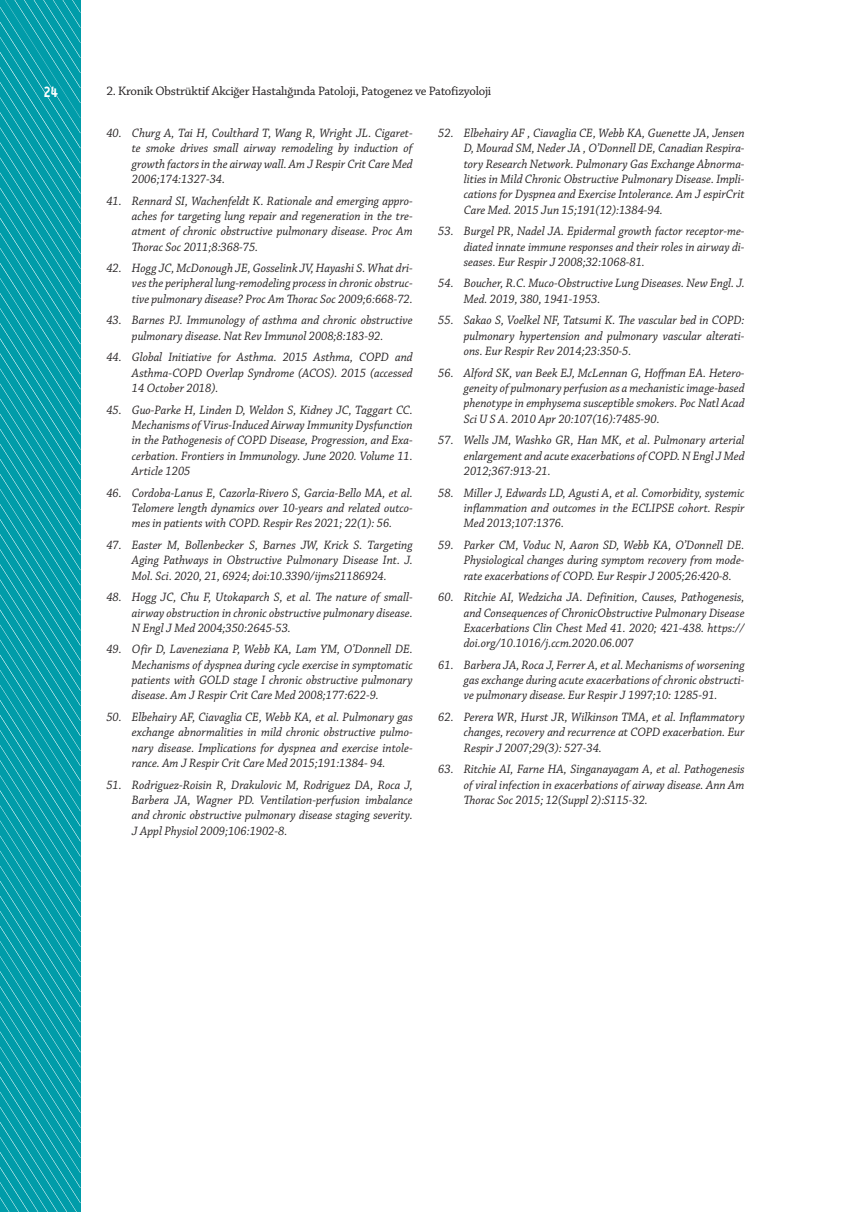
<style>
.page{position:relative;width:851px;height:1212px;background:#fff}
.page>*{position:absolute;margin:0;border:0;box-sizing:border-box;transform-origin:0 0}
.t1{font:700 15px "Alwyn OT";color:#fff;scale:.85 1}
.t2{font:12.9px "Chaparral Pro";letter-spacing:-.02em;color:#231f20}
.t3{font:italic 12.75px/15.3px "Chaparral Pro";color:#231f20;text-align:justify;scale:.95 1}
</style>
<div class="page">
<svg style="left:0;top:0;width:80px;height:1212px;background:#0ea1ad"></svg>
<p class="t1" style="left:43px;top:82px;width:19px">24</p>
<p class="t2" style="left:106px;top:84px;width:386px">2. Kronik Obstrüktif Akciğer Hastalığında Patoloji, Patogenez ve Patofizyoloji</p>
<p class="t3" style="left:132px;top:126px;width:297px;text-indent:-26px">40. Churg A, Tai H, Coulthard T, Wang R, Wright JL. Cigaret&shy;te smoke drives small airway remodeling by induction of growth factors in the airway wall. Am J Respir Crit Care Med 2006;174:1327-34.</p>
<p class="t3" style="left:132px;top:193px;width:297px;text-indent:-26px">41. Rennard SI, Wachenfeldt K. Rationale and emerging appro&shy;aches for targeting lung repair and regeneration in the tre&shy;atment of chronic obstructive pulmonary disease. Proc Am Thorac Soc 2011;8:368-75.</p>
<p class="t3" style="left:132px;top:261px;width:297px;text-indent:-26px">42. Hogg JC, McDonough JE, Gosselink JV, Hayashi S. What dri&shy;ves the peripheral lung-remodeling process in chronic obstruc&shy;tive pulmonary disease? Proc Am Thorac Soc 2009;6:668-72.</p>
<p class="t3" style="left:106px;top:313px;width:324px;text-align:center">43. Barnes PJ. Immunology of asthma and chronic obstructive pulmonary disease. Nat Rev Immunol 2008;8:183-92.</p>
<p class="t3" style="left:132px;top:350px;width:297px;text-indent:-26px">44. Global Initiative for Asthma. 2015 Asthma, COPD and Asthma-COPD Overlap Syndrome (ACOS). 2015 (accessed 14 October 2018).</p>
<p class="t3" style="left:132px;top:403px;width:297px;text-indent:-26px">45. Guo-Parke H, Linden D, Weldon S, Kidney JC, Taggart CC.<br>Mechanisms of Virus-Induced Airway Immunity Dysfunction in the Pathogenesis of COPD Disease, Progression, and Exa&shy;cerbation. Frontiers in Immunology. June 2020. Volume 11.<br>Article 1205</p>
<p class="t3" style="left:132px;top:485px;width:297px;text-indent:-26px">46. Cordoba-Lanus E, Cazorla-Rivero S, Garcia-Bello MA, et al.<br>Telomere length dynamics over 10-years and related outco&shy;mes in patients with COPD. Respir Res 2021; 22(1): 56.</p>
<p class="t3" style="left:132px;top:538px;width:297px;text-indent:-26px">47. Easter M, Bollenbecker S, Barnes JW, Krick S. Targeting Aging Pathways in Obstructive Pulmonary Disease Int. J.<br>Mol. Sci. 2020, 21, 6924; doi:10.3390/ijms21186924.</p>
<p class="t3" style="left:132px;top:590px;width:297px;text-indent:-26px">48. Hogg JC, Chu F, Utokaparch S, et al. The nature of small&shy;airway obstruction in chronic obstructive pulmonary disease.<br>N Engl J Med 2004;350:2645-53.</p>
<p class="t3" style="left:132px;top:642px;width:297px;text-indent:-26px">49. Ofir D, Laveneziana P, Webb KA, Lam YM, O’Donnell DE.<br>Mechanisms of dyspnea during cycle exercise in symptomatic patients with GOLD stage I chronic obstructive pulmonary disease. Am J Respir Crit Care Med 2008;177:622-9.</p>
<p class="t3" style="left:132px;top:710px;width:297px;text-indent:-26px">50. Elbehairy AF, Ciavaglia CE, Webb KA, et al. Pulmonary gas exchange abnormalities in mild chronic obstructive pulmo&shy;nary disease. Implications for dyspnea and exercise intole&shy;rance. Am J Respir Crit Care Med 2015;191:1384- 94.</p>
<p class="t3" style="left:132px;top:777px;width:297px;text-indent:-26px">51. Rodriguez-Roisin R, Drakulovic M, Rodriguez DA, Roca J, Barbera JA, Wagner PD. Ventilation-perfusion imbalance and chronic obstructive pulmonary disease staging severity.<br>J Appl Physiol 2009;106:1902-8.</p>
<p class="t3" style="left:463px;top:126px;width:297px;text-indent:-26px">52. Elbehairy AF , Ciavaglia CE, Webb KA, Guenette JA, Jensen D, Mourad SM, Neder JA , O’Donnell DE, Canadian Respira&shy;tory Research Network. Pulmonary Gas Exchange Abnorma&shy;lities in Mild Chronic Obstructive Pulmonary Disease. Impli&shy;cations for Dyspnea and Exercise Intolerance. Am J espirCrit Care Med. 2015 Jun 15;191(12):1384-94.</p>
<p class="t3" style="left:463px;top:224px;width:297px;text-indent:-26px">53. Burgel PR, Nadel JA. Epidermal growth factor receptor-me&shy;diated innate immune responses and their roles in airway di&shy;seases. Eur Respir J 2008;32:1068-81.</p>
<p class="t3" style="left:463px;top:276px;width:297px;text-indent:-26px">54. Boucher, R.C. Muco-Obstructive Lung Diseases. New Engl. J.<br>Med. 2019, 380, 1941-1953.</p>
<p class="t3" style="left:463px;top:313px;width:297px;text-indent:-26px">55. Sakao S, Voelkel NF, Tatsumi K. The vascular bed in COPD: pulmonary hypertension and pulmonary vascular alterati&shy;ons. Eur Respir Rev 2014;23:350-5.</p>
<p class="t3" style="left:463px;top:366px;width:297px;text-indent:-26px">56. Alford SK, van Beek EJ, McLennan G, Hoffman EA. Hetero&shy;geneity of pulmonary perfusion as a mechanistic image-based phenotype in emphysema susceptible smokers. Poc Natl Acad Sci U S A. 2010 Apr 20:107(16):7485-90.</p>
<p class="t3" style="left:463px;top:433px;width:297px;text-indent:-26px">57. Wells JM, Washko GR, Han MK, et al. Pulmonary arterial enlargement and acute exacerbations of COPD. N Engl J Med 2012;367:913-21.</p>
<p class="t3" style="left:463px;top:485px;width:297px;text-indent:-26px">58. Miller J, Edwards LD, Agusti A, et al. Comorbidity, systemic inflammation and outcomes in the ECLIPSE cohort. Respir Med 2013;107:1376.</p>
<p class="t3" style="left:463px;top:538px;width:297px;text-indent:-26px">59. Parker CM, Voduc N, Aaron SD, Webb KA, O’Donnell DE.<br>Physiological changes during symptom recovery from mode&shy;rate exacerbations of COPD. Eur Respir J 2005;26:420-8.</p>
<p class="t3" style="left:463px;top:590px;width:297px;text-indent:-26px">60. Ritchie AI, Wedzicha JA. Definition, Causes, Pathogenesis, and Consequences of ChronicObstructive Pulmonary Disease Exacerbations Clin Chest Med 41. 2020; 421-438. https:// doi.org/10.1016/j.ccm.2020.06.007</p>
<p class="t3" style="left:463px;top:658px;width:297px;text-indent:-26px">61. Barbera JA, Roca J, Ferrer A, et al. Mechanisms of worsening gas exchange during acute exacerbations of chronic obstructi&shy;ve pulmonary disease. Eur Respir J 1997;10: 1285-91.</p>
<p class="t3" style="left:463px;top:710px;width:297px;text-indent:-26px">62. Perera WR, Hurst JR, Wilkinson TMA, et al. Inflammatory changes, recovery and recurrence at COPD exacerbation. Eur Respir J 2007;29(3): 527-34.</p>
<p class="t3" style="left:463px;top:762px;width:297px;text-indent:-26px">63. Ritchie AI, Farne HA, Singanayagam A, et al. Pathogenesis of viral infection in exacerbations of airway disease. Ann Am Thorac Soc 2015; 12(Suppl 2):S115-32.</p>
</div>
